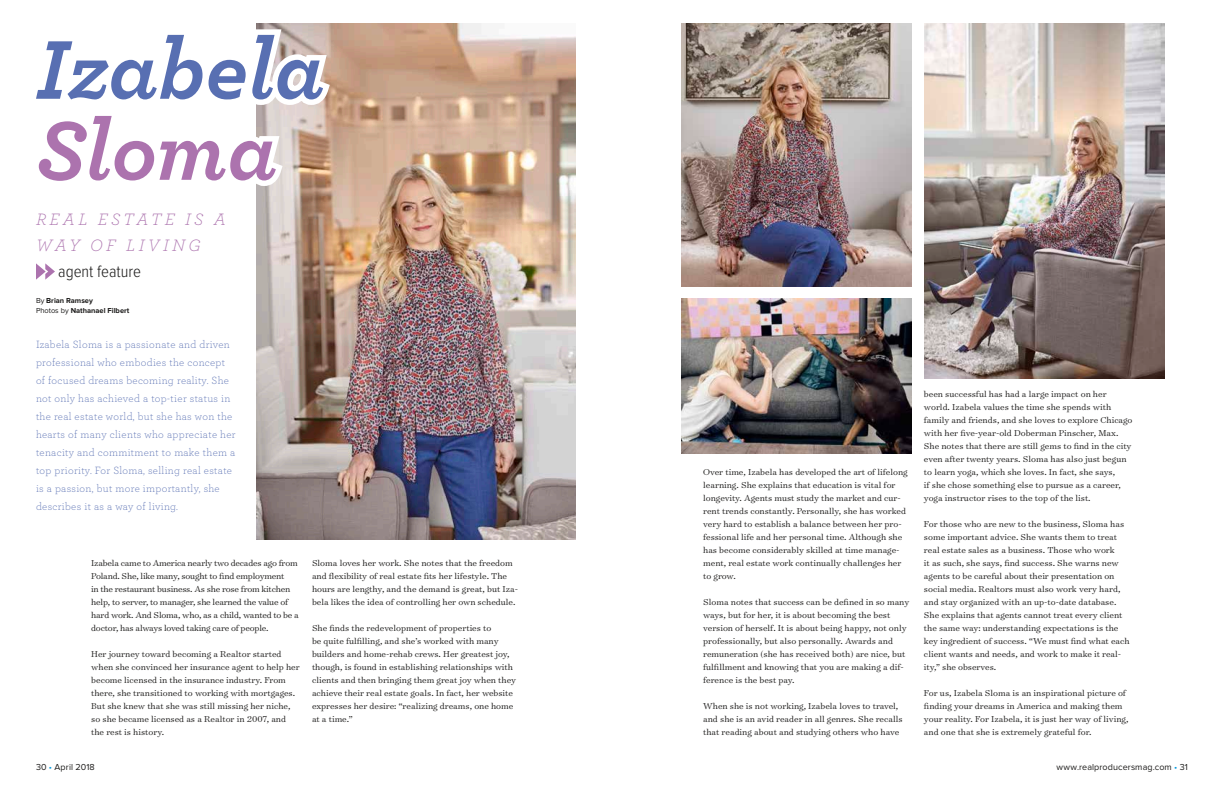
<style>
.page{position:relative;width:1224px;height:792px;background:#fff}
.page>*{position:absolute;margin:0;border:0;box-sizing:border-box;transform-origin:0 0}
.t1{font:italic 700 87.3px "Archer Pro";color:#586fb2}
.t2{font:italic 700 87.3px "Archer Pro";letter-spacing:-.005em;color:#ac73ae}
.t3{font:italic 300 17.3px/26.5px "Archer Pro";letter-spacing:.2em;color:#ac73ae}
.t4{font:300 17px "Proxima Nova Cond";color:#1c1b1a}
.t5{font:300 11px/18px "Archer Pro";letter-spacing:.03em;color:#586fb2}
.t6{font:300 9.8px/13px "Surveyor Text";color:#1c1b1a}
.t7{font:300 9.8px/13px "Surveyor Text";letter-spacing:-.02em;color:#1c1b1a}
.t8{font:9px "Proxima Nova";letter-spacing:.015em;color:#1c1b1a}
.t9{font:700 7.5px/10px "Proxima Nova";color:#1c1b1a}
.s1{font-weight:400}
.s2{color:#0098dd}
</style>
<div class="page">
<img style="left:257px;top:24px;width:319px;height:516px">
<svg style="left:256px;top:24px;width:80px;height:201px"></svg>
<img style="left:682px;top:24px;width:230px;height:263px">
<img style="left:924px;top:24px;width:240px;height:355px">
<svg style="left:36px;top:263px;width:19px;height:17px"></svg>
<img style="left:682px;top:299px;width:230px;height:155px">
<h1 class="t1" style="left:36px;top:1px;width:290px">Izabela</h1>
<h1 class="t2" style="left:36px;top:82px;width:243px">Sloma</h1>
<h2 class="t3" style="left:36px;top:205px;width:191px">REAL ESTATE IS A<br>WAY OF LIVING</h2>
<h3 class="t4" style="left:58px;top:263px;width:84px">agent feature</h3>
<p class="t9" style="left:36px;top:296px;width:95px"><span class="s1">By</span> Brian Ramsey<br><span class="s1">Photos by</span> Nathanael Filbert</p>
<p class="t5" style="left:36px;top:335px;width:201px">Izabela Sloma is a passionate and driven professional who embodies the concept of focused dreams becoming reality. She not only has achieved a top-tier status in the real estate world, but she has won the hearts of many clients who appreciate her tenacity and commitment to make them a top priority. For Sloma, selling real estate is a passion, but more importantly, she describes it as a way of living.</p>
<p class="t7" style="left:91px;top:556px;width:209px">Izabela came to America nearly two decades ago from Poland. She, like many, sought to find employment<br>in the restaurant business. As she rose from kitchen help, to server, to manager, she learned the value of hard work. And Sloma, who, as a child, wanted to be a doctor, has always loved taking care of people.</p>
<p class="t6" style="left:91px;top:647px;width:210px">Her journey toward becoming a Realtor started when she convinced her insurance agent to help her become licensed in the insurance industry. From there, she transitioned to working with mortgages.<br>But she knew that she was still missing her niche, so she became licensed as a Realtor in 2007, and the rest is history.</p>
<p class="t6" style="left:312px;top:556px;width:208px">Sloma loves her work. She notes that the freedom and flexibility of real estate fits her lifestyle. The hours are lengthy, and the demand is great, but Iza&shy;bela likes the idea of controlling her own schedule.</p>
<p class="t6" style="left:312px;top:621px;width:206px">She finds the redevelopment of properties to<br>be quite fulfilling, and she’s worked with many builders and home-rehab crews. Her greatest joy, though, is found in establishing relationships with clients and then bringing them great joy when they achieve their real estate goals. In fact, her website expresses her desire: “realizing dreams, one home at a time.”</p>
<p class="t6" style="left:703px;top:465px;width:206px">Over time, Izabela has developed the art of lifelong learning. She explains that education is vital for longevity. Agents must study the market and cur&shy;rent trends constantly. Personally, she has worked very hard to establish a balance between her pro&shy;fessional life and her personal time. Although she has become considerably skilled at time manage&shy;ment, real estate work continually challenges her to grow.</p>
<p class="t6" style="left:703px;top:595px;width:208px">Sloma notes that success can be defined in so many ways, but for her, it is about becoming the best version of herself. It is about being happy, not only professionally, but also personally. Awards and remuneration (she has received both) are nice, but fulfillment and knowing that you are making a dif&shy;ference is the best pay.</p>
<p class="t6" style="left:703px;top:699px;width:201px">When she is not working, Izabela loves to travel, and she is an avid reader in all genres. She recalls that reading about and studying others who have</p>
<p class="t6" style="left:924px;top:387px;width:210px">been successful has had a large impact on her world. Izabela values the time she spends with family and friends, and she loves to explore Chicago with her five-year-old Doberman Pinscher, Max.<br>She notes that there are still gems to find in the city even after twenty years. Sloma has also just begun to learn yoga, which she loves. In fact, she says,<br>if she chose something else to pursue as a career, yoga instructor rises to the top of the list.</p>
<p class="t6" style="left:924px;top:517px;width:207px">For those who are new to the business, Sloma has some important advice. She wants them to treat real estate sales as a business. Those who work<br>it as such, she says, find success. She warns new agents to be careful about their presentation on social media. Realtors must also work very hard, and stay organized with an up-to-date database.<br>She explains that agents cannot treat every client the same way: understanding expectations is the key ingredient of success. “We must find what each client wants and needs, and work to make it real&shy;ity,” she observes.</p>
<p class="t6" style="left:924px;top:686px;width:206px">For us, Izabela Sloma is an inspirational picture of finding your dreams in America and making them your reality. For Izabela, it is just her way of living, and one that she is extremely grateful for.</p>
<p class="t8" style="left:36px;top:762px;width:60px">30 <span class="s2">•</span> April 2018</p>
<p class="t8" style="left:1057px;top:762px;width:133px">www.realproducersmag.com <span class="s2">•</span> 31</p>
</div>
